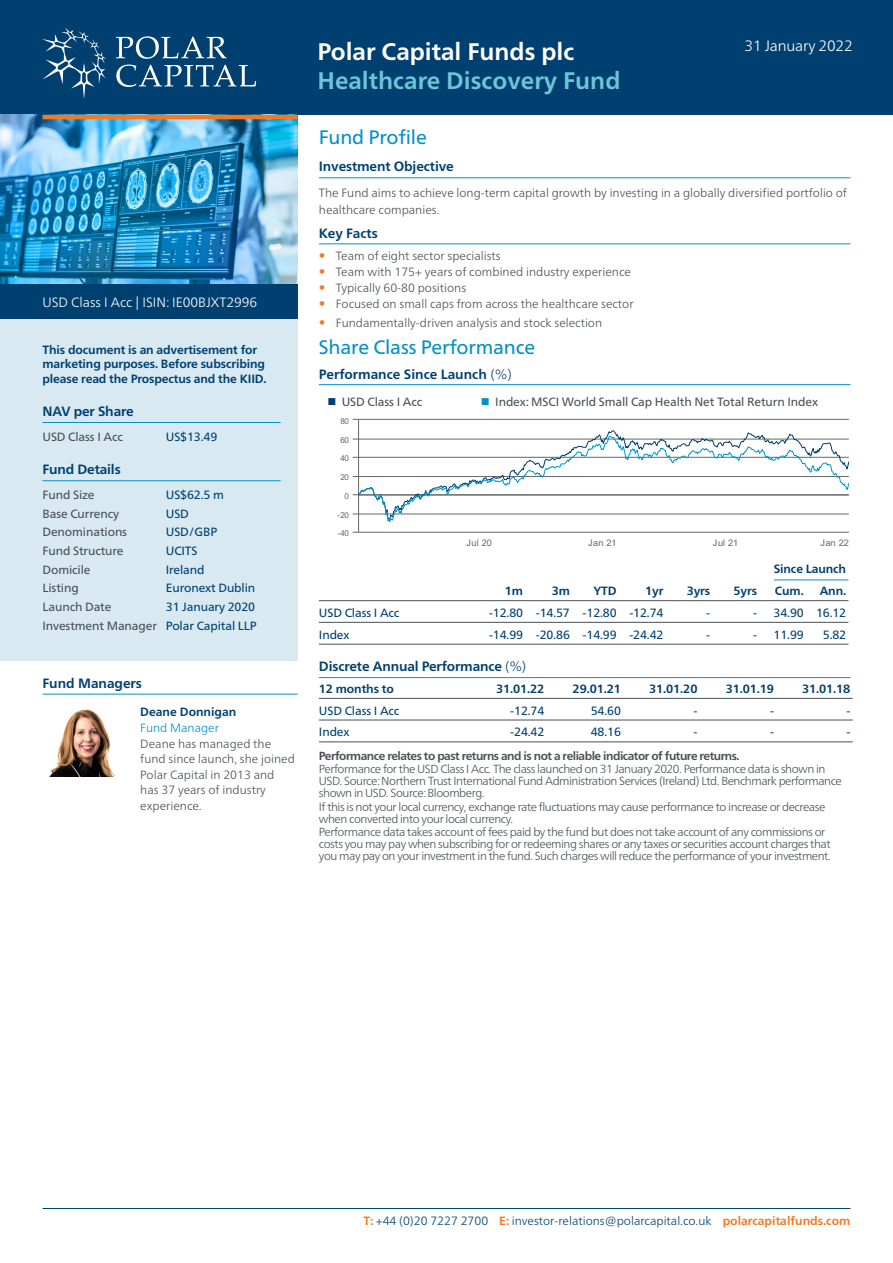
<style>
.page{position:relative;width:893px;height:1263px;background:#fff}
.page>*{position:absolute;margin:0;border:0;box-sizing:border-box;transform-origin:0 0}
.t1{font:700 24px "Frutiger Neue LT Pro";color:#6dc5d8}
.t2{font:700 24px "Frutiger Neue LT Pro";color:#fff}
.t3{font:19.5px "Frutiger Neue LT Pro";letter-spacing:-.01em;color:#0690c8}
.t4{font:300 15px "Frutiger Neue LT Pro";letter-spacing:-.01em;color:#fff}
.t5{font:700 13.5px "Frutiger Neue LT Pro";letter-spacing:-.01em;color:#004071}
.t6{font:300 13.5px "Frutiger Neue LT Pro";color:#fff}
.t7{font:300 12px/15.6px "Frutiger Neue LT Pro";color:#4b4f55}
.t8{font:12px/18.6px "Frutiger Neue LT Pro";letter-spacing:-.01em;color:#004071;text-align:right}
.t9{font:700 12px/14.4px "Frutiger Neue LT Pro";letter-spacing:-.01em;color:#004071}
.t10{font:12px "Frutiger Neue LT Pro";letter-spacing:-.01em;color:#4b4f55}
.t11{font:300 12px "Frutiger Neue LT Pro";color:#004071}
.t12{font:300 12px "Frutiger Neue LT Pro";color:#0690c8}
.t13{font:300 11.7px/12px "Frutiger Neue LT Pro";letter-spacing:-.04em;color:#4b4f55}
.t14{font:700 11.7px "Frutiger Neue LT Pro";letter-spacing:-.04em;color:#4b4f55}
.t15{font:9.15px "Arial";color:#666}
.t16{font:8.1px "Arial";letter-spacing:-.055em;color:#666}
.s1{color:#4b4f55}
.s2{font-weight:400;font-size:13.5px;color:#f47921}
.s3{font-weight:300}
.s4{color:#004071}
.s5{color:#0690c8}
.s6{font-weight:700;color:#f47921}
</style>
<div class="page">
<hr style="left:43px;top:1208px;width:807px;height:1px;background:#004071">
<div style="left:0;top:0;width:893px;height:115px;background:#004071"></div>
<svg style="left:116px;top:36px;width:111px;height:23px"></svg>
<svg style="left:116px;top:65px;width:140px;height:22px"></svg>
<svg style="left:43px;top:28px;width:63px;height:70px"></svg>
<img style="left:0;top:115px;width:298px;height:170px">
<hr style="left:319px;top:177px;width:531px;height:1px;background:#0690c8">
<hr style="left:319px;top:243px;width:531px;height:1px;background:#0690c8">
<hr style="left:319px;top:384px;width:531px;height:1px;background:#0690c8">
<hr style="left:774px;top:579px;width:74px;height:1px;background:#0690c8">
<hr style="left:319px;top:600px;width:529px;height:1px;background:#4b4f55">
<hr style="left:319px;top:622px;width:529px;height:1px;background:#4b4f55">
<hr style="left:319px;top:644px;width:529px;height:1px;background:#4b4f55">
<hr style="left:319px;top:677px;width:531px;height:1px;background:#0690c8">
<hr style="left:319px;top:698px;width:534px;height:1px;background:#4b4f55">
<hr style="left:319px;top:720px;width:534px;height:1px;background:#4b4f55">
<hr style="left:319px;top:742px;width:534px;height:1px;background:#4b4f55">
<hr style="left:359px;top:532px;width:490px;height:1px;background:#666">
<hr style="left:359px;top:419px;width:490px;height:1px;background:#666">
<hr style="left:358px;top:420px;width:1px;height:112px;background:#666">
<svg style="left:353px;top:430px;width:496px;height:95px"></svg>
<div style="left:0;top:319px;width:298px;height:342px;background:#d8e9f1"></div>
<hr style="left:43px;top:422px;width:238px;height:1px;background:#0690c8">
<hr style="left:43px;top:480px;width:238px;height:1px;background:#0690c8">
<hr style="left:43px;top:694px;width:255px;height:1px;background:#0690c8">
<img style="left:49px;top:709px;width:67px;height:68px">
<div style="left:0;top:285px;width:298px;height:34px;background:#004071"></div>
<hr style="left:43px;top:115px;width:255px;height:4px;background:#f47921">
<p class="t6" style="left:42px;top:295px;width:216px">USD Class I Acc | ISIN: IE00BJXT2996</p>
<p class="t9" style="left:43px;top:342px;width:225px">This document is an advertisement for marketing purposes. Before subscribing please read the Prospectus and the KIID.</p>
<p class="t5" style="left:43px;top:403px;width:93px">NAV per Share</p>
<p class="t10" style="left:43px;top:430px;width:82px">USD Class I Acc</p>
<p class="t8" style="left:166px;top:427px;width:53px">US$13.49</p>
<p class="t5" style="left:43px;top:461px;width:80px">Fund Details</p>
<p class="t10" style="left:43px;top:488px;width:54px">Fund Size</p>
<p class="t8" style="left:166px;top:486px;width:60px">US$62.5 m</p>
<p class="t10" style="left:43px;top:506px;width:78px">Base Currency</p>
<p class="t8" style="left:166px;top:504px;width:25px">USD</p>
<p class="t10" style="left:43px;top:525px;width:86px">Denominations</p>
<p class="t8" style="left:166px;top:523px;width:53px">USD/GBP</p>
<p class="t10" style="left:43px;top:544px;width:83px">Fund Structure</p>
<p class="t8" style="left:166px;top:541px;width:33px">UCITS</p>
<p class="t10" style="left:43px;top:562px;width:50px">Domicile</p>
<p class="t8" style="left:166px;top:560px;width:40px">Ireland</p>
<p class="t10" style="left:43px;top:581px;width:38px">Listing</p>
<p class="t8" style="left:166px;top:579px;width:91px">Euronext Dublin</p>
<p class="t10" style="left:43px;top:600px;width:70px">Launch Date</p>
<p class="t8" style="left:43px;top:597px;width:216px">31 January 2020<br><span class="s1">Investment Manager</span> Polar Capital LLP</p>
<p class="t5" style="left:43px;top:676px;width:101px">Fund Managers</p>
<p class="t9" style="left:140px;top:705px;width:98px">Deane Donnigan</p>
<p class="t12" style="left:140px;top:721px;width:80px">Fund Manager</p>
<p class="t7" style="left:140px;top:736px;width:156px">Deane has managed the fund since launch, she joined<br>Polar Capital in 2013 and has 37 years of industry experience.</p>
<h1 class="t2" style="left:317px;top:38px;width:258px">Polar Capital Funds plc</h1>
<h1 class="t1" style="left:317px;top:66px;width:304px">Healthcare Discovery Fund</h1>
<p class="t4" style="left:745px;top:37px;width:110px">31 January 2022</p>
<h2 class="t3" style="left:319px;top:126px;width:109px">Fund Profile</h2>
<p class="t5" style="left:319px;top:158px;width:136px">Investment Objective</p>
<p class="t7" style="left:319px;top:185px;width:530px;line-height:16.2px">The Fund aims to achieve long-term capital growth by investing in a globally diversified portfolio of healthcare companies.</p>
<p class="t5" style="left:319px;top:226px;width:60px">Key Facts</p>
<p class="t7" style="left:319px;top:248px;width:183px"><span class="s2">•</span> Team of eight sector specialists</p>
<p class="t7" style="left:319px;top:264px;width:314px"><span class="s2">•</span> Team with 175+ years of combined industry experience</p>
<p class="t7" style="left:319px;top:280px;width:149px"><span class="s2">•</span> Typically 60-80 positions</p>
<p class="t7" style="left:319px;top:296px;width:316px"><span class="s2">•</span> Focused on small caps from across the healthcare sector</p>
<p class="t7" style="left:319px;top:315px;width:285px"><span class="s2">•</span> Fundamentally-driven analysis and stock selection</p>
<h2 class="t3" style="left:319px;top:336px;width:218px">Share Class Performance</h2>
<p class="t5" style="left:319px;top:366px;width:194px">Performance Since Launch <span class="s3">(%)</span></p>
<p class="t10" style="left:327px;top:395px;width:96px"><span class="s4">■</span> USD Class I Acc</p>
<p class="t10" style="left:481px;top:395px;width:339px"><span class="s5">■</span> Index: MSCI World Small Cap Health Net Total Return Index</p>
<p class="t16" style="left:341px;top:416px;width:10px">80</p>
<p class="t16" style="left:341px;top:435px;width:10px">60</p>
<p class="t16" style="left:341px;top:454px;width:10px">40</p>
<p class="t16" style="left:341px;top:473px;width:10px">20</p>
<p class="t16" style="left:345px;top:491px;width:6px">0</p>
<p class="t16" style="left:338px;top:510px;width:13px">-20</p>
<p class="t16" style="left:338px;top:529px;width:13px">-40</p>
<p class="t15" style="left:467px;top:538px;width:27px">Jul 20</p>
<p class="t15" style="left:588px;top:538px;width:30px">Jan 21</p>
<p class="t15" style="left:713px;top:538px;width:27px">Jul 21</p>
<p class="t15" style="left:820px;top:538px;width:30px">Jan 22</p>
<p class="t9" style="left:774px;top:562px;width:74px">Since Launch</p>
<p class="t9" style="left:505px;top:584px;width:20px">1m</p>
<p class="t9" style="left:552px;top:584px;width:20px">3m</p>
<p class="t9" style="left:593px;top:584px;width:25px">YTD</p>
<p class="t9" style="left:645px;top:584px;width:20px">1yr</p>
<p class="t9" style="left:687px;top:584px;width:25px">3yrs</p>
<p class="t9" style="left:733px;top:584px;width:25px">5yrs</p>
<p class="t9" style="left:775px;top:584px;width:30px">Cum.</p>
<p class="t9" style="left:820px;top:584px;width:28px">Ann.</p>
<p class="t8" style="left:319px;top:603px;width:82px">USD Class I Acc</p>
<p class="t8" style="left:489px;top:603px;width:176px">-12.80 -14.57 -12.80 -12.74</p>
<p class="t8" style="left:706px;top:603px;width:6px">-</p>
<p class="t8" style="left:753px;top:603px;width:95px">- 34.90 16.12</p>
<p class="t8" style="left:319px;top:625px;width:32px">Index</p>
<p class="t8" style="left:489px;top:625px;width:176px">-14.99 -20.86 -14.99 -24.42</p>
<p class="t8" style="left:706px;top:625px;width:6px">-</p>
<p class="t8" style="left:753px;top:625px;width:52px">- 11.99</p>
<p class="t8" style="left:823px;top:625px;width:25px">5.82</p>
<p class="t5" style="left:319px;top:658px;width:209px">Discrete Annual Performance <span class="s3">(%)</span></p>
<p class="t9" style="left:319px;top:681px;width:76px">12 months to</p>
<p class="t9" style="left:496px;top:681px;width:50px">31.01.22</p>
<p class="t9" style="left:573px;top:681px;width:50px">29.01.21</p>
<p class="t9" style="left:649px;top:681px;width:50px">31.01.20</p>
<p class="t9" style="left:726px;top:681px;width:50px">31.01.19</p>
<p class="t9" style="left:802px;top:681px;width:54px">31.01.18</p>
<p class="t8" style="left:319px;top:701px;width:82px">USD Class I Acc</p>
<p class="t8" style="left:510px;top:701px;width:36px">-12.74</p>
<p class="t8" style="left:591px;top:701px;width:32px">54.60</p>
<p class="t8" style="left:693px;top:701px;width:6px">-</p>
<p class="t8" style="left:770px;top:701px;width:6px">-</p>
<p class="t8" style="left:846px;top:701px;width:6px">-</p>
<p class="t8" style="left:319px;top:723px;width:32px">Index</p>
<p class="t8" style="left:510px;top:723px;width:36px">-24.42</p>
<p class="t8" style="left:591px;top:723px;width:32px">48.16</p>
<p class="t8" style="left:693px;top:723px;width:6px">-</p>
<p class="t8" style="left:770px;top:723px;width:6px">-</p>
<p class="t8" style="left:846px;top:723px;width:6px">-</p>
<p class="t14" style="left:319px;top:749px;width:422px">Performance relates to past returns and is not a reliable indicator of future returns.</p>
<p class="t13" style="left:319px;top:763px;width:524px">Performance for the USD Class I Acc. The class launched on 31 January 2020. Performance data is shown in<br>USD. Source: Northern Trust International Fund Administration Services (Ireland) Ltd. Benchmark performance shown in USD. Source: Bloomberg.</p>
<p class="t13" style="left:319px;top:800px;width:508px">If this is not your local currency, exchange rate fluctuations may cause performance to increase or decrease when converted into your local currency.</p>
<p class="t13" style="left:319px;top:826px;width:513px">Performance data takes account of fees paid by the fund but does not take account of any commissions or costs you may pay when subscribing for or redeeming shares or any taxes or securities account charges that you may pay on your investment in the fund. Such charges will reduce the performance of your investment.</p>
<p class="t11" style="left:364px;top:1214px;width:488px"><span class="s6">T:</span> +44 (0)20 7227 2700 <span class="s6">E:</span> investor-relations@polarcapital.co.uk <span class="s6">polarcapitalfunds.com</span></p>
</div>
